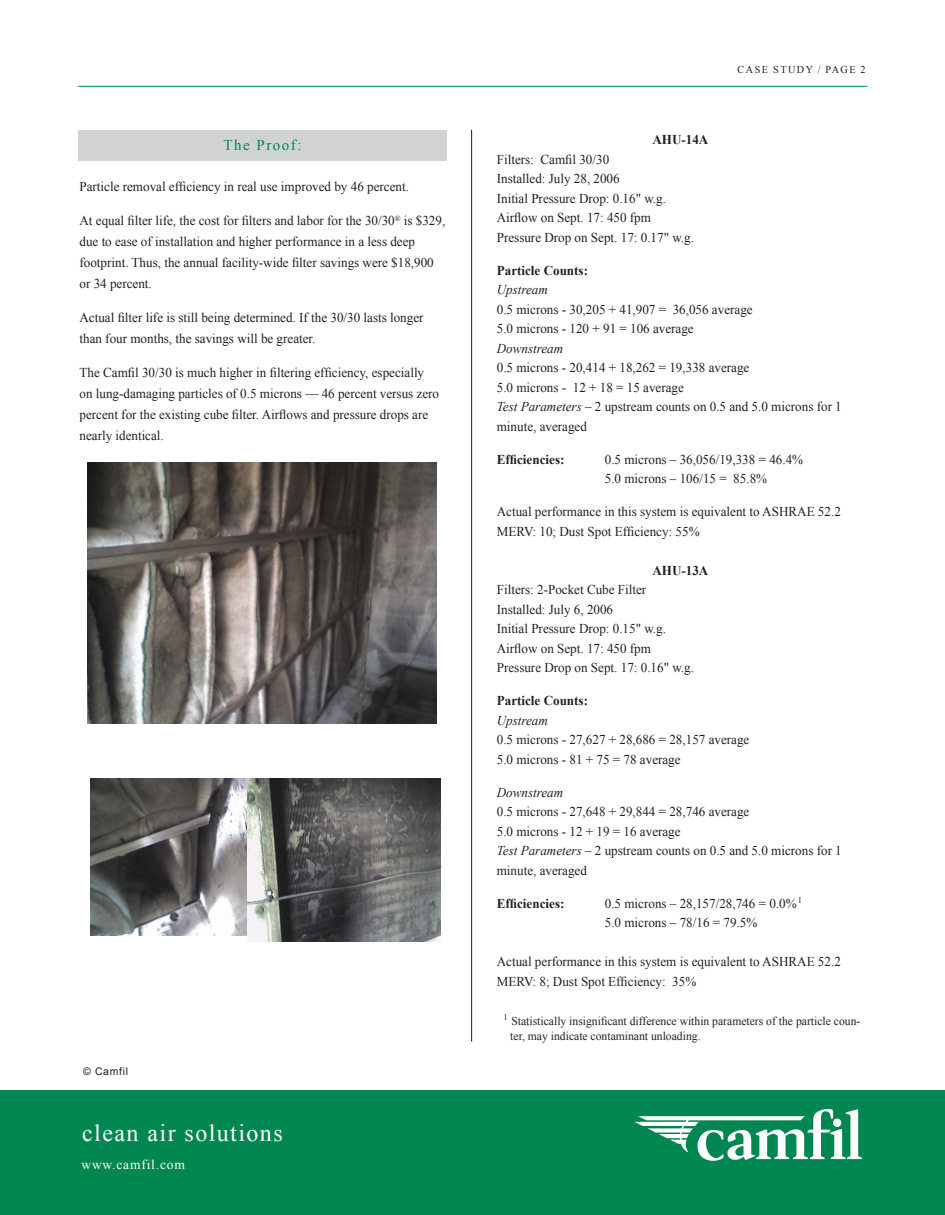
<style>
.page{position:relative;width:945px;height:1215px;background:#fff}
.page>*{position:absolute;margin:0;border:0;box-sizing:border-box;transform-origin:0 0}
.t1{font:24px "Times New Roman";letter-spacing:.06em;color:#fff}
.t2{font:15px "Times New Roman";letter-spacing:.1em;color:#008751}
.t3{font:13.5px/21px "Times New Roman";color:#231f20}
.t4{font:700 13.5px "Times New Roman";color:#231f20}
.t5{font:italic 13.5px "Times New Roman";color:#231f20}
.t6{font:13.5px "Times New Roman";letter-spacing:.06em;color:#fff}
.t7{font:12px/15px "Times New Roman";color:#231f20}
.t8{font:10.5px "Times New Roman";letter-spacing:.145em;color:#231f20}
.t9{font:10.5px "Arial";letter-spacing:.06em;color:#231f20}
.s1{font-style:italic}
</style>
<div class="page">
<hr style="left:78px;top:86px;width:789px;height:1px;background:#008751">
<div style="left:0;top:1090px;width:945px;height:125px;background:#008751"></div>
<svg style="left:634px;top:1109px;width:228px;height:52px"></svg>
<div style="left:833px;top:1119px;width:8px;height:8px;background:#fff;border-radius:50%"></div>
<div style="left:78px;top:130px;width:369px;height:31px;background:#d1d2d4"></div>
<hr style="left:471px;top:130px;width:1px;height:912px;background:#231f20">
<img style="left:87px;top:462px;width:350px;height:262px">
<img style="left:90px;top:778px;width:157px;height:157px">
<img style="left:247px;top:778px;width:193px;height:164px">
<p class="t2" style="left:223px;top:135px;width:80px">The Proof:</p>
<p class="t3" style="left:80px;top:176px;width:331px">Particle removal efficiency in real use improved by 46 percent.</p>
<p class="t3" style="left:80px;top:210px;width:367px">At equal filter life, the cost for filters and labor for the 30/30<sup>®</sup> is $329, due to ease of installation and higher performance in a less deep footprint. Thus, the annual facility-wide filter savings were $18,900 or 34 percent.</p>
<p class="t3" style="left:80px;top:306px;width:346px">Actual filter life is still being determined. If the 30/30 lasts longer than four months, the savings will be greater.</p>
<p class="t3" style="left:80px;top:361px;width:361px">The Camfil 30/30 is much higher in filtering efficiency, especially on lung-damaging particles of 0.5 microns — 46 percent versus zero percent for the existing cube filter. Airflows and pressure drops are nearly identical.</p>
<p class="t9" style="left:83px;top:1065px;width:46px">© Camfil</p>
<p class="t1" style="left:82px;top:1116px;width:202px">clean air solutions</p>
<p class="t6" style="left:81px;top:1155px;width:105px">www.camfil.com</p>
<p class="t4" style="left:652px;top:130px;width:58px">AHU-14A</p>
<p class="t8" style="left:738px;top:62px;width:129px">CASE STUDY / PAGE 2</p>
<p class="t3" style="left:497px;top:148px;width:114px">Filters: Camfil 30/30</p>
<p class="t3" style="left:497px;top:168px;width:124px">Installed: July 28, 2006</p>
<p class="t3" style="left:497px;top:187px;width:171px">Initial Pressure Drop: 0.16" w.g.</p>
<p class="t3" style="left:497px;top:207px;width:156px">Airflow on Sept. 17: 450 fpm</p>
<p class="t3" style="left:497px;top:226px;width:199px">Pressure Drop on Sept. 17: 0.17" w.g.</p>
<p class="t4" style="left:497px;top:261px;width:93px">Particle Counts:</p>
<p class="t5" style="left:497px;top:281px;width:53px">Upstream</p>
<p class="t3" style="left:497px;top:298px;width:257px">0.5 microns - 30,205 + 41,907 = 36,056 average</p>
<p class="t3" style="left:497px;top:318px;width:198px">5.0 microns - 120 + 91 = 106 average</p>
<p class="t5" style="left:497px;top:339px;width:68px">Downstream</p>
<p class="t3" style="left:497px;top:357px;width:254px">0.5 microns - 20,414 + 18,262 = 19,338 average</p>
<p class="t3" style="left:497px;top:376px;width:189px">5.0 microns - 12 + 18 = 15 average</p>
<p class="t3" style="left:497px;top:397px;width:347px;line-height:19.5px"><span class="s1">Test Parameters</span> – 2 upstream counts on 0.5 and 5.0 microns for 1 minute, averaged</p>
<p class="t4" style="left:497px;top:450px;width:69px">Efficiencies:</p>
<p class="t3" style="left:605px;top:448px;width:200px">0.5 microns – 36,056/19,338 = 46.4%</p>
<p class="t3" style="left:605px;top:468px;width:164px">5.0 microns – 106/15 = 85.8%</p>
<p class="t3" style="left:497px;top:502px;width:346px;line-height:19.5px">Actual performance in this system is equivalent to ASHRAE 52.2<br>MERV: 10; Dust Spot Efficiency: 55%</p>
<p class="t4" style="left:652px;top:561px;width:58px">AHU-13A</p>
<p class="t3" style="left:497px;top:579px;width:151px">Filters: 2-Pocket Cube Filter</p>
<p class="t3" style="left:497px;top:598px;width:118px">Installed: July 6, 2006</p>
<p class="t3" style="left:497px;top:618px;width:171px">Initial Pressure Drop: 0.15" w.g.</p>
<p class="t3" style="left:497px;top:637px;width:156px">Airflow on Sept. 17: 450 fpm</p>
<p class="t3" style="left:497px;top:657px;width:199px">Pressure Drop on Sept. 17: 0.16" w.g.</p>
<p class="t4" style="left:497px;top:691px;width:93px">Particle Counts:</p>
<p class="t5" style="left:497px;top:711px;width:53px">Upstream</p>
<p class="t3" style="left:497px;top:729px;width:254px">0.5 microns - 27,627 + 28,686 = 28,157 average</p>
<p class="t3" style="left:497px;top:748px;width:185px">5.0 microns - 81 + 75 = 78 average</p>
<p class="t5" style="left:497px;top:783px;width:68px">Downstream</p>
<p class="t3" style="left:497px;top:801px;width:254px">0.5 microns - 27,648 + 29,844 = 28,746 average</p>
<p class="t3" style="left:497px;top:820px;width:185px">5.0 microns - 12 + 19 = 16 average</p>
<p class="t3" style="left:497px;top:841px;width:347px;line-height:19.5px"><span class="s1">Test Parameters</span> – 2 upstream counts on 0.5 and 5.0 microns for 1 minute, averaged</p>
<p class="t4" style="left:497px;top:894px;width:69px">Efficiencies:</p>
<p class="t3" style="left:605px;top:892px;width:199px">0.5 microns – 28,157/28,746 = 0.0%<sup>1</sup></p>
<p class="t3" style="left:605px;top:912px;width:154px">5.0 microns – 78/16 = 79.5%</p>
<p class="t3" style="left:497px;top:952px;width:346px;line-height:19.5px">Actual performance in this system is equivalent to ASHRAE 52.2<br>MERV: 8; Dust Spot Efficiency: 35%</p>
<p class="t7" style="left:510px;top:1013px;width:351px;text-indent:-7px"><sup>1</sup> Statistically insignificant difference within parameters of the particle coun&shy;ter, may indicate contaminant unloading.</p>
</div>
